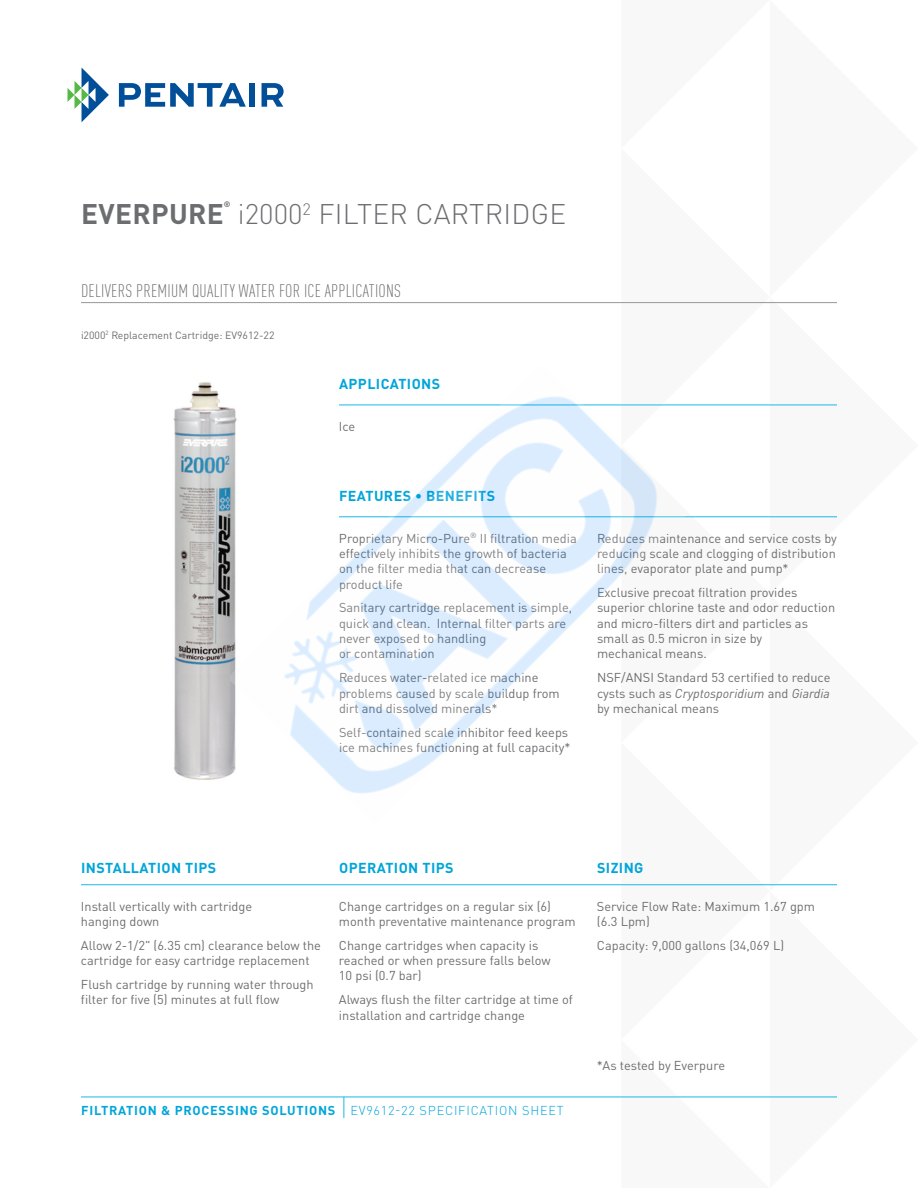
<style>
.page{position:relative;width:918px;height:1188px;background:#fff}
.page>*{position:absolute;margin:0;border:0;box-sizing:border-box;transform-origin:0 0}
.t1{font:300 28.05px "DIN Pro";letter-spacing:.01em;color:#6c6d70}
.t2{font:700 28.05px "DIN Pro";letter-spacing:.01em;color:#6c6d70}
.t3{font:300 condensed 18px "DIN Pro";letter-spacing:.01em;color:#6c6d70}
.t4{font:700 14.25px "DIN Pro";letter-spacing:.03em;color:#00a5da}
.t5{font:12.75px/15.3px "DIN Pro";color:#6c6d70}
.t6{font:700 12.75px "DIN Pro";letter-spacing:.06em;color:#00a5da}
.t7{font:10.5px "DIN Pro";color:#6c6d70}
.t8{font:700 7.8px "DIN Pro";color:#6c6d70}
.s1{font-style:italic}
.s2{font-weight:300}
</style>
<div class="page">
<svg style="left:621px;top:1096px;width:216px;height:1px"></svg>
<hr style="left:81px;top:1097px;width:756px;height:1px;background:#19b9e4">
<svg style="left:344px;top:1097px;width:1px;height:21px"></svg>
<svg style="left:68px;top:68px;width:41px;height:54px"></svg>
<svg style="left:119px;top:83px;width:127px;height:24px"></svg>
<div style="left:250px;top:83px;width:5px;height:24px;background:#014e99"></div>
<svg style="left:262px;top:83px;width:22px;height:24px"></svg>
<hr style="left:81px;top:302px;width:756px;height:1px;background:#95979a">
<hr style="left:339px;top:405px;width:498px;height:1px;background:#19b9e4">
<hr style="left:81px;top:884px;width:756px;height:1px;background:#19b9e4">
<img style="left:173px;top:382px;width:57px;height:398px">
<hr style="left:339px;top:516px;width:498px;height:1px;background:#19b9e4">
<img style="left:230px;top:396px;width:459px;height:398px">
<h1 class="t2" style="left:81px;top:190px;width:144px">EVERPURE</h1>
<p class="t8" style="left:224px;top:198px;width:8px">®</p>
<h1 class="t1" style="left:238px;top:192px;width:330px">i2000<sup>2</sup> FILTER CARTRIDGE</h1>
<h2 class="t3" style="left:81px;top:278px;width:321px">DELIVERS PREMIUM QUALITY WATER FOR ICE APPLICATIONS</h2>
<p class="t7" style="left:81px;top:327px;width:195px">i2000<sup>2</sup> Replacement Cartridge: EV9612-22</p>
<p class="t4" style="left:339px;top:372px;width:103px">APPLICATIONS</p>
<p class="t5" style="left:339px;top:417px;width:18px">Ice</p>
<p class="t4" style="left:339px;top:484px;width:158px">FEATURES • BENEFITS</p>
<p class="t5" style="left:339px;top:529px;width:239px">Proprietary Micro-Pure<sup>®</sup> II filtration media effectively inhibits the growth of bacteria on the filter media that can decrease product life</p>
<p class="t5" style="left:339px;top:599px;width:235px">Sanitary cartridge replacement is simple, quick and clean. Internal filter parts are never exposed to handling<br>or contamination</p>
<p class="t5" style="left:339px;top:669px;width:222px">Reduces water-related ice machine problems caused by scale buildup from dirt and dissolved minerals*</p>
<p class="t5" style="left:339px;top:723px;width:233px">Self-contained scale inhibitor feed keeps ice machines functioning at full capacity*</p>
<p class="t5" style="left:597px;top:529px;width:242px;text-align:justify">Reduces maintenance and service costs by reducing scale and clogging of distribution lines, evaporator plate and pump*</p>
<p class="t5" style="left:597px;top:584px;width:240px">Exclusive precoat filtration provides superior chlorine taste and odor reduction and micro-filters dirt and particles as small as 0.5 micron in size by<br>mechanical means.</p>
<p class="t5" style="left:597px;top:669px;width:235px;text-align:justify">NSF/ANSI Standard 53 certified to reduce cysts such as <span class="s1">Cryptosporidium</span> and <span class="s1">Giardia </span>by mechanical means</p>
<p class="t4" style="left:81px;top:856px;width:137px">INSTALLATION TIPS</p>
<p class="t4" style="left:339px;top:856px;width:116px">OPERATION TIPS</p>
<p class="t4" style="left:597px;top:856px;width:48px">SIZING</p>
<p class="t5" style="left:81px;top:897px;width:173px">Install vertically with cartridge hanging down</p>
<p class="t5" style="left:81px;top:936px;width:241px">Allow 2-1/2" (6.35 cm) clearance below the cartridge for easy cartridge replacement</p>
<p class="t5" style="left:81px;top:976px;width:234px">Flush cartridge by running water through filter for five (5) minutes at full flow</p>
<p class="t5" style="left:339px;top:897px;width:238px">Change cartridges on a regular six (6) month preventative maintenance program</p>
<p class="t5" style="left:339px;top:936px;width:213px">Change cartridges when capacity is reached or when pressure falls below<br>10 psi (0.7 bar)</p>
<p class="t5" style="left:339px;top:991px;width:235px">Always flush the filter cartridge at time of installation and cartridge change</p>
<p class="t6" style="left:81px;top:1100px;width:484px">FILTRATION &amp; PROCESSING SOLUTIONS <span class="s2">EV9612-22 SPECIFICATION SHEET</span></p>
<p class="t5" style="left:597px;top:897px;width:220px">Service Flow Rate: Maximum 1.67 gpm (6.3 Lpm)</p>
<p class="t5" style="left:597px;top:936px;width:189px">Capacity: 9,000 gallons (34,069 L)</p>
<p class="t5" style="left:597px;top:1056px;width:130px">*As tested by Everpure</p>
</div>
